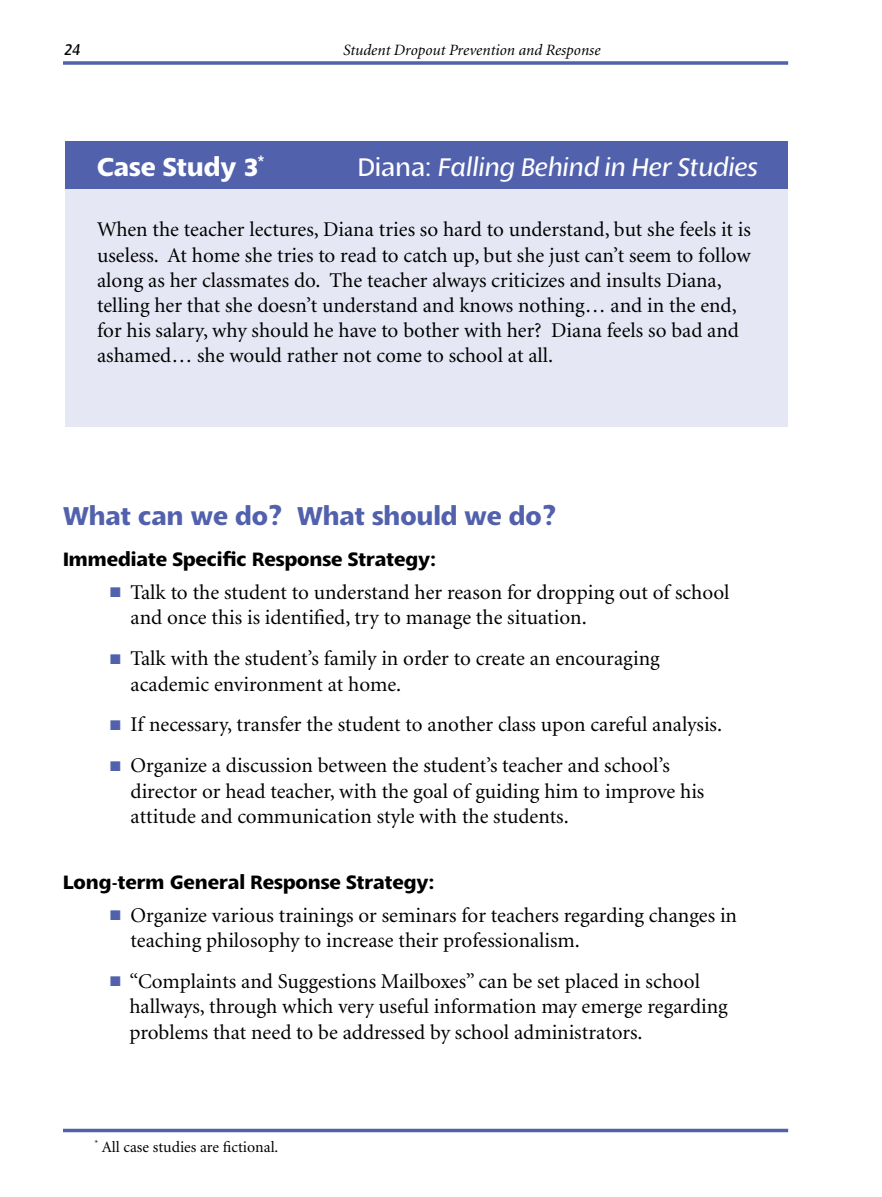
<style>
.page{position:relative;width:882px;height:1197px;background:#fff}
.page>*{position:absolute;margin:0;border:0;box-sizing:border-box;transform-origin:0 0}
.t1{font:italic 28px "Slippy";color:#fff}
.t2{font:700 28px "Slippy";color:#5261ac}
.t3{font:700 28px "Slippy";color:#fff}
.t4{font:21px/25.2px "Minion";color:#000}
.t5{font:700 21px "Slippy";color:#000}
.t6{font:italic 17.5px "Slippy";color:#000}
.t7{font:italic 15.75px "Minion";color:#000}
.t8{font:15.75px "Minion";color:#000}
.s1{font-style:normal}
.s2{color:#5261ac}
</style>
<div class="page">
<svg style="left:63px;top:61px;width:725px;height:4px;background:#6774b6"></svg>
<hr style="left:63px;top:1129px;width:725px;height:3px;background:#5261ac">
<div style="left:66px;top:142px;width:722px;height:47px;background:#5261ac"></div>
<div style="left:66px;top:189px;width:722px;height:238px;background:#e6e7f4"></div>
<p class="t6" style="left:64px;top:40px;width:17px">24</p>
<p class="t7" style="left:343px;top:42px;width:259px">Student Dropout Prevention and Response</p>
<h2 class="t3" style="left:97px;top:153px;width:168px">Case Study 3<sup>*</sup></h2>
<p class="t1" style="left:358px;top:153px;width:400px"><span class="s1">Diana:</span> Falling Behind in Her Studies</p>
<p class="t4" style="left:97px;top:218px;width:655px">When the teacher lectures, Diana tries so hard to understand, but she feels it is useless. At home she tries to read to catch up, but she just can’t seem to follow along as her classmates do. The teacher always criticizes and insults Diana, telling her that she doesn’t understand and knows nothing… and in the end, for his salary, why should he have to bother with her? Diana feels so bad and ashamed… she would rather not come to school at all.</p>
<h2 class="t2" style="left:63px;top:502px;width:495px">What can we do? What should we do?</h2>
<h3 class="t5" style="left:63px;top:548px;width:374px">Immediate Specific Response Strategy:</h3>
<p class="t4" style="left:131px;top:581px;width:600px;text-indent:-20px"><span class="s2">■</span> Talk to the student to understand her reason for dropping out of school and once this is identified, try to manage the situation.</p>
<p class="t4" style="left:131px;top:647px;width:531px;text-indent:-20px"><span class="s2">■</span> Talk with the student’s family in order to create an encouraging academic environment at home.</p>
<p class="t4" style="left:110px;top:713px;width:613px"><span class="s2">■</span> If necessary, transfer the student to another class upon careful analysis.</p>
<p class="t4" style="left:131px;top:754px;width:575px;text-indent:-20px"><span class="s2">■</span> Organize a discussion between the student’s teacher and school’s director or head teacher, with the goal of guiding him to improve his attitude and communication style with the students.</p>
<h3 class="t5" style="left:63px;top:871px;width:373px">Long-term General Response Strategy:</h3>
<p class="t4" style="left:131px;top:904px;width:608px;text-indent:-20px"><span class="s2">■</span> Organize various trainings or seminars for teachers regarding changes in teaching philosophy to increase their professionalism.</p>
<p class="t4" style="left:129px;top:970px;width:600px;text-indent:-19px"><span class="s2">■</span> “Complaints and Suggestions Mailboxes” can be set placed in school hallways, through which very useful information may emerge regarding problems that need to be addressed by school administrators.</p>
<p class="t8" style="left:94px;top:1139px;width:185px"><sup>*</sup> All case studies are fictional.</p>
</div>
